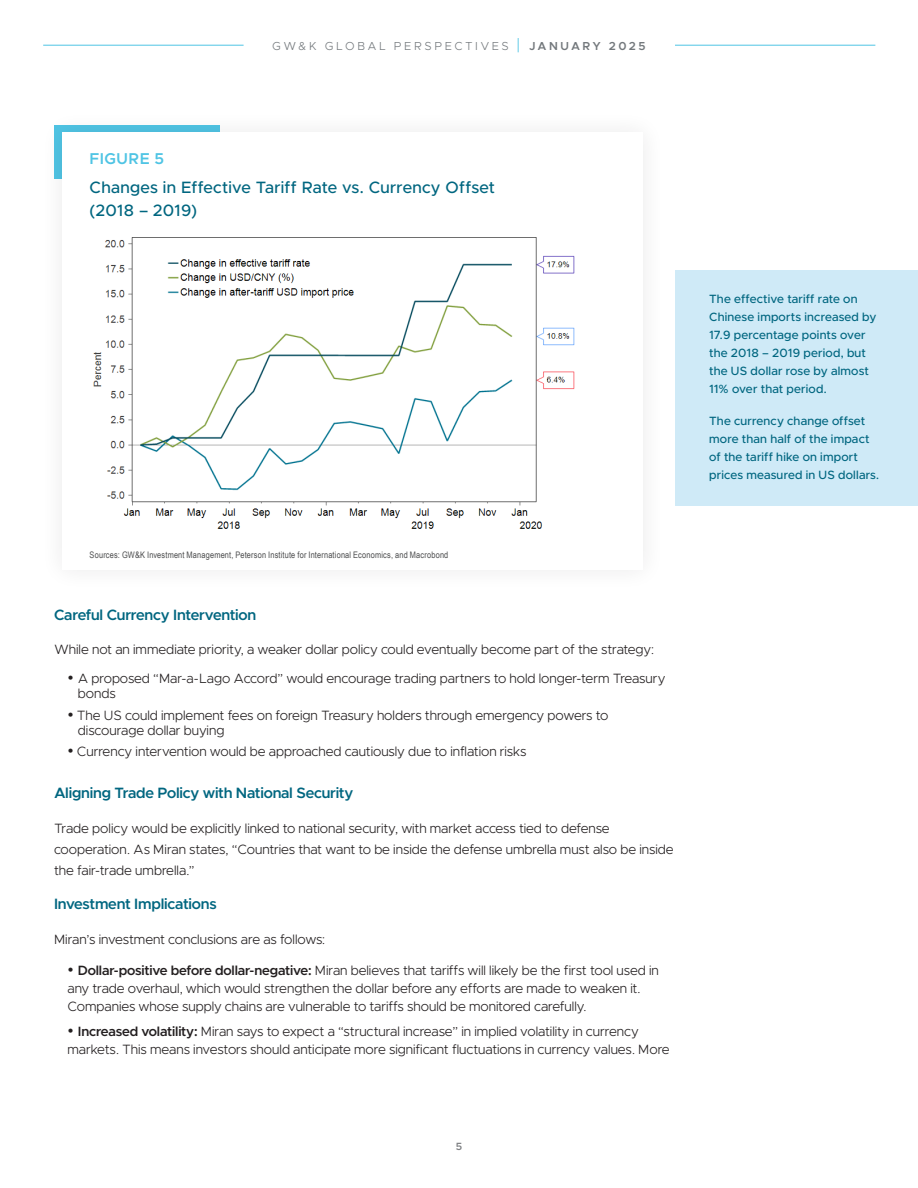
<style>
.page{position:relative;width:918px;height:1188px;background:#fff}
.page>*{position:absolute;margin:0;border:0;box-sizing:border-box;transform-origin:0 0}
.Chart_Title_-_dark_blue{font:500 16.5px/22.5px "Metropolis";letter-spacing:.015em;color:#006680}
.Chart_Number_-_All_caps__cyan{font:600 15.75px "Metropolis";letter-spacing:.03em;color:#4fc4e4}
.Body_Copy{font:600 15px "Metropolis";letter-spacing:-.015em;color:#006680}
.Body_Copy-2{font:300 13.5px/18px "Metropolis";letter-spacing:-.005em;color:#231f20}
.Chart_Caption_-_Italics{font:500 12px/18px "Metropolis";letter-spacing:.015em;color:#006680}
.t1{font:300 11.7px "Metropolis";letter-spacing:.215em;color:#73787c}
.t2{font:600 10.5px "Metropolis";color:#808285}
.Body_Copy-3{font:9px "Arial Narrow";letter-spacing:.02em;color:#4b4c4d}
.s1{font-size:17.4px;color:#4fc4e4}
.s2{font-weight:600}
.s3{font-size:18px}
</style>
<div class="page">
<hr style="left:43px;top:45px;width:201px;height:1px;background:#4fc4e4">
<hr style="left:675px;top:45px;width:200px;height:1px;background:#4fc4e4">
<div style="left:675px;top:270px;width:243px;height:235px;background:#cfeaf7"></div>
<img style="left:93px;top:237px;width:482px;height:292px">
<p class="t1" style="left:272px;top:38px;width:375px">GW&amp;K GLOBAL PERSPECTIVES <span class="s1">|</span> <span class="s2">JANUARY 2025</span></p>
<p class="Chart_Number_-_All_caps__cyan" style="left:90px;top:149px;width:76px">FIGURE 5</p>
<p class="Chart_Title_-_dark_blue" style="left:90px;top:176px;width:407px">Changes in Effective Tariff Rate vs. Currency Offset (2018 – 2019)</p>
<p class="Body_Copy-3" style="left:90px;top:548px;width:360px">Sources: GW&amp;K Investment Management, Peterson Institute for International Economics, and Macrobond</p>
<p class="Body_Copy" style="left:54px;top:605px;width:204px">Careful Currency Intervention</p>
<p class="Body_Copy-2" style="left:54px;top:641px;width:602px">While not an immediate priority, a weaker dollar policy could eventually become part of the strategy:</p>
<p class="Body_Copy-2" style="left:78px;top:671px;width:589px;line-height:15px;text-indent:-10px"><span class="s3">•</span> A proposed “Mar-a-Lago Accord” would encourage trading partners to hold longer-term Treasury bonds</p>
<p class="Body_Copy-2" style="left:78px;top:708px;width:532px;line-height:15px;text-indent:-10px"><span class="s3">•</span> The US could implement fees on foreign Treasury holders through emergency powers to discourage dollar buying</p>
<p class="Body_Copy-2" style="left:68px;top:743px;width:461px"><span class="s3">•</span> Currency intervention would be approached cautiously due to inflation risks</p>
<p class="Body_Copy" style="left:54px;top:784px;width:301px">Aligning Trade Policy with National Security</p>
<p class="Body_Copy-2" style="left:54px;top:818px;width:621px;line-height:21px">Trade policy would be explicitly linked to national security, with market access tied to defense cooperation. As Miran states, “Countries that want to be inside the defense umbrella must also be inside the fair-trade umbrella.”</p>
<p class="Body_Copy" style="left:54px;top:895px;width:164px">Investment Implications</p>
<p class="Body_Copy-2" style="left:54px;top:930px;width:273px">Miran’s investment conclusions are as follows:</p>
<p class="Body_Copy-2" style="left:68px;top:962px;width:593px"><span class="s3">•</span> <span class="s2">Dollar-positive before dollar-negative:</span> Miran believes that tariffs will likely be the first tool used in any trade overhaul, which would strengthen the dollar before any efforts are made to weaken it.<br>Companies whose supply chains are vulnerable to tariffs should be monitored carefully.</p>
<p class="Body_Copy-2" style="left:68px;top:1023px;width:604px"><span class="s3">•</span> <span class="s2">Increased volatility:</span> Miran says to expect a “structural increase” in implied volatility in currency markets. This means investors should anticipate more significant fluctuations in currency values. More</p>
<p class="t2" style="left:456px;top:1140px;width:8px">5</p>
<p class="Chart_Caption_-_Italics" style="left:709px;top:290px;width:169px">The effective tariff rate on<br>Chinese imports increased by<br>17.9 percentage points over the 2018 – 2019 period, but the US dollar rose by almost<br>11% over that period.</p>
<p class="Chart_Caption_-_Italics" style="left:709px;top:411px;width:171px">The currency change offset more than half of the impact of the tariff hike on import prices measured in US dollars.</p>
</div>
